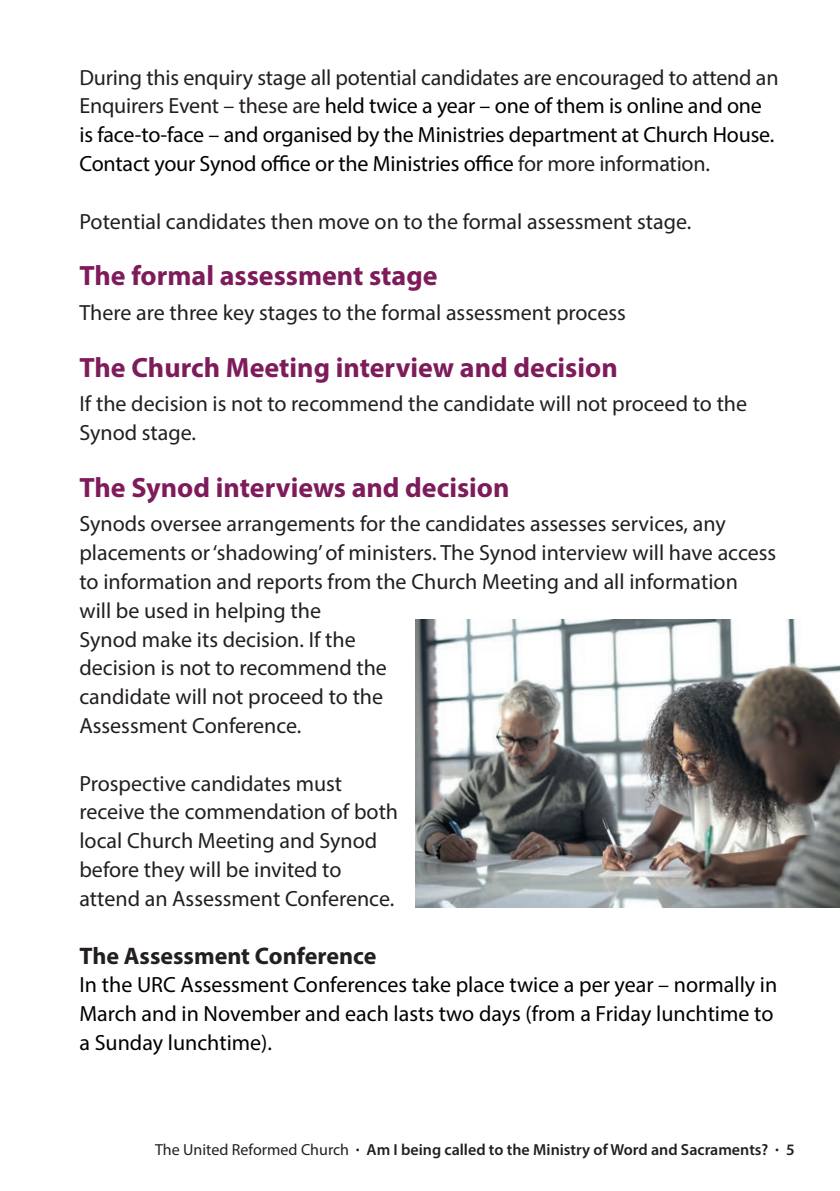
<style>
.page{position:relative;width:840px;height:1191px;background:#fff}
.page>*{position:absolute;margin:0;border:0;box-sizing:border-box;transform-origin:0 0}
.t1{font:700 28px "Myriad Pro";color:#7e1c5b}
.t2{font:700 24px "Myriad Pro";color:#231f20}
.t3{font:22px/28.8px "Myriad Pro";color:#231f20}
.t4{font:22px/28.8px "Myriad Pro";letter-spacing:-.01em;color:#000001}
.t5{font:600 16px "Myriad Pro";color:#231f20}
.s1{color:#231f20}
.s2{font-weight:400}
</style>
<div class="page">
<img style="left:415px;top:619px;width:424px;height:288px">
<p class="t4" style="left:79px;top:62px;width:700px"><span class="s1">During this enquiry stage all potential candidates are encouraged to attend an Enquirers Event – these are</span> held twice a year – one of them is online and one is face-to-face – and organised by the Ministries department at Church House.<br>Contact your Synod office or the Ministries office <span class="s1">for more information.</span></p>
<p class="t3" style="left:79px;top:206px;width:613px">Potential candidates then move on to the formal assessment stage.</p>
<p class="t1" style="left:79px;top:258px;width:359px">The formal assessment stage</p>
<p class="t3" style="left:79px;top:298px;width:547px">There are three key stages to the formal assessment process</p>
<p class="t1" style="left:79px;top:349px;width:539px">The Church Meeting interview and decision</p>
<p class="t3" style="left:79px;top:389px;width:669px">If the decision is not to recommend the candidate will not proceed to the<br>Synod stage.</p>
<p class="t1" style="left:79px;top:469px;width:431px">The Synod interviews and decision</p>
<p class="t3" style="left:79px;top:509px;width:698px">Synods oversee arrangements for the candidates assesses services, any placements or ‘shadowing’ of ministers. The Synod interview will have access to information and reports from the Church Meeting and all information<br>will be used in helping the<br>Synod make its decision. If the<br>decision is not to recommend the<br>candidate will not proceed to the<br>Assessment Conference.</p>
<p class="t3" style="left:79px;top:768px;width:320px">Prospective candidates must receive the commendation of both local Church Meeting and Synod before they will be invited to attend an Assessment Conference.</p>
<p class="t2" style="left:79px;top:939px;width:298px">The Assessment Conference</p>
<p class="t4" style="left:79px;top:970px;width:699px">In the URC Assessment Conferences take place twice a per year – normally in<br>March and in November and each lasts two days (from a Friday lunchtime to a Sunday lunchtime).</p>
<p class="t5" style="left:155px;top:1139px;width:640px"><span class="s2">The United Reformed Church</span> · Am I being called to the Ministry of Word and Sacraments? · 5</p>
</div>
